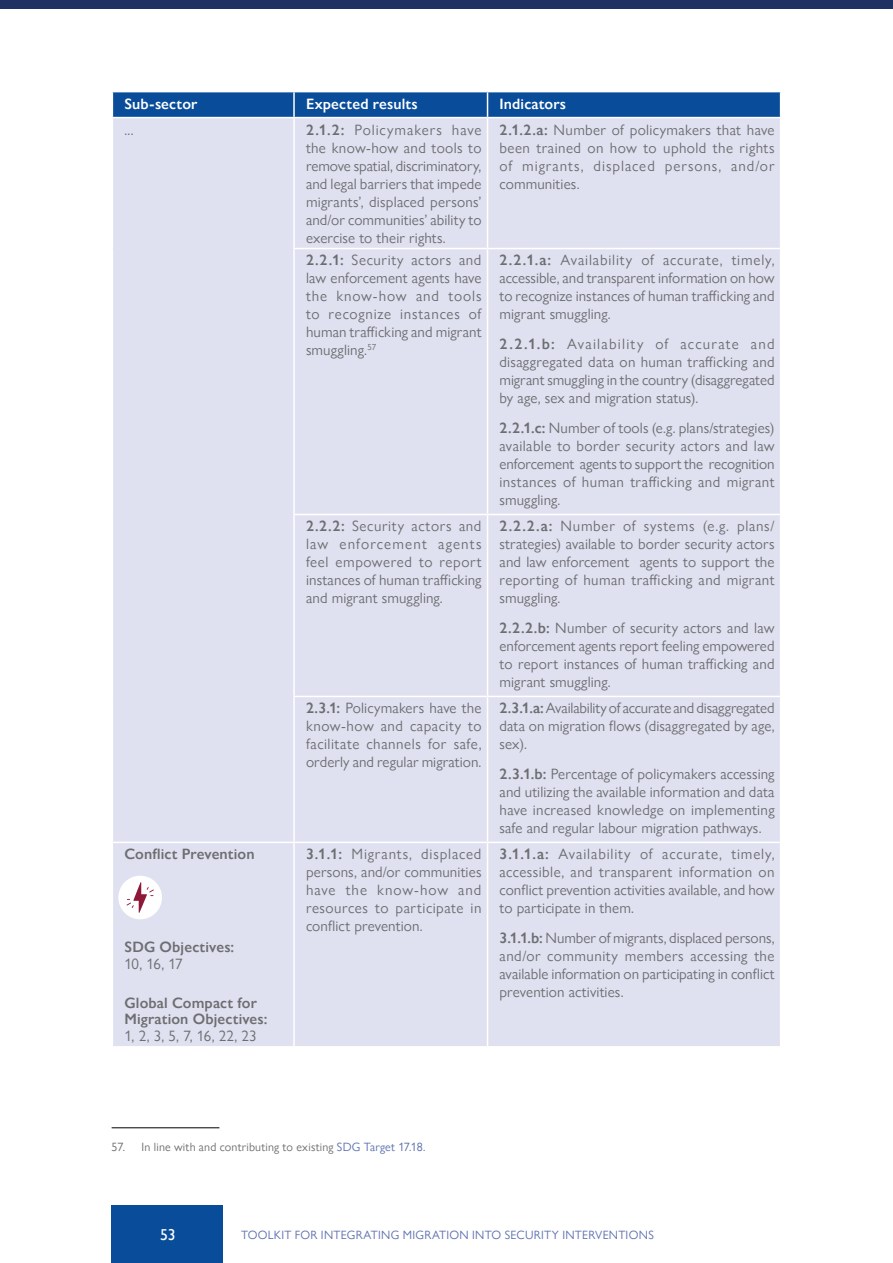
<style>
.page{position:relative;width:893px;height:1263px;background:#fff}
.page>*{position:absolute;margin:0;border:0;box-sizing:border-box;transform-origin:0 0}
.t1{font:500 15.75px "Gill Sans Nova";color:#fff}
.t2{font:15px/18px "Gill Sans Nova";letter-spacing:.01em;color:#6d6e71;text-align:justify}
.t3{font:600 15px/16.5px "Gill Sans Nova";letter-spacing:.01em;color:#6d6e71}
.t4{font:600 15px "Gill Sans Nova";letter-spacing:.01em;color:#fff}
.t5{font:12px "Gill Sans Nova";letter-spacing:.03em;color:#5c70b0}
.t6{font:12px "Gill Sans Nova";letter-spacing:.015em;color:#6d6e71}
.s1{font-weight:600}
.s2{color:#5c70b0}
</style>
<div class="page">
<div style="left:0;top:0;width:893px;height:9px;background:#1f3262"></div>
<div style="left:113px;top:118px;width:667px;height:928px;background:#e0e1f0"></div>
<svg style="left:112px;top:92px;width:669px;height:25px;background:#0f519d"></svg>
<hr style="left:293px;top:118px;width:2px;height:130px;background:#fff">
<hr style="left:487px;top:118px;width:1px;height:130px;background:#fff">
<hr style="left:293px;top:248px;width:195px;height:1px;background:#fff">
<hr style="left:293px;top:249px;width:2px;height:265px;background:#fff">
<hr style="left:488px;top:248px;width:293px;height:1px;background:#fff">
<hr style="left:487px;top:249px;width:1px;height:265px;background:#fff">
<hr style="left:293px;top:514px;width:195px;height:1px;background:#fff">
<hr style="left:293px;top:515px;width:2px;height:181px;background:#fff">
<hr style="left:488px;top:514px;width:293px;height:1px;background:#fff">
<hr style="left:487px;top:515px;width:1px;height:181px;background:#fff">
<hr style="left:293px;top:696px;width:195px;height:1px;background:#fff">
<hr style="left:293px;top:697px;width:2px;height:145px;background:#fff">
<hr style="left:488px;top:696px;width:293px;height:1px;background:#fff">
<hr style="left:487px;top:697px;width:1px;height:145px;background:#fff">
<hr style="left:112px;top:842px;width:182px;height:1px;background:#fff">
<hr style="left:294px;top:842px;width:194px;height:1px;background:#fff">
<hr style="left:293px;top:843px;width:2px;height:203px;background:#fff">
<hr style="left:488px;top:842px;width:293px;height:1px;background:#fff">
<hr style="left:487px;top:843px;width:1px;height:203px;background:#fff">
<div style="left:118px;top:876px;width:44px;height:43px;background:#fff;border-radius:50%"></div>
<svg style="left:126px;top:882px;width:28px;height:31px"></svg>
<hr style="left:112px;top:1127px;width:107px;height:1px;background:#000">
<div style="left:112px;top:1205px;width:111px;height:58px;background:#084c9a"></div>
<p class="t4" style="left:124px;top:94px;width:75px">Sub-sector</p>
<p class="t4" style="left:306px;top:94px;width:113px">Expected results</p>
<p class="t4" style="left:499px;top:94px;width:68px">Indicators</p>
<p class="t2" style="left:124px;top:120px;width:11px">...</p>
<p class="t2" style="left:306px;top:120px;width:177px"><span class="s1">2.1.2:</span> Policymakers have the know-how and tools to remove spatial, discriminatory, and legal barriers that impede migrants’, displaced persons’ and/or communities’ ability to exercise to their rights.</p>
<p class="t2" style="left:499px;top:120px;width:277px"><span class="s1">2.1.2.a:</span> Number of policymakers that have been trained on how to uphold the rights of migrants, displaced persons, and/or communities.</p>
<p class="t2" style="left:306px;top:251px;width:177px"><span class="s1">2.2.1:</span> Security actors and law enforcement agents have the know-how and tools to recognize instances of human trafficking and migrant smuggling.<sup>57</sup></p>
<p class="t2" style="left:500px;top:251px;width:277px"><span class="s1">2.2.1.a:</span> Availability of accurate, timely, accessible, and transparent information on how to recognize instances of human trafficking and migrant smuggling.</p>
<p class="t2" style="left:500px;top:335px;width:277px"><span class="s1">2.2.1.b:</span> Availability of accurate and disaggregated data on human trafficking and migrant smuggling in the country (disaggregated by age, sex and migration status).</p>
<p class="t2" style="left:500px;top:419px;width:277px"><span class="s1">2.2.1.c:</span> Number of tools (e.g. plans/strategies) available to border security actors and law enforcement agents to support the recognition instances of human trafficking and migrant smuggling.</p>
<p class="t3" style="left:124px;top:846px;width:132px">Conflict Prevention</p>
<p class="t3" style="left:124px;top:939px;width:111px">SDG Objectives:</p>
<p class="t2" style="left:124px;top:954px;width:60px">10, 16, 17</p>
<p class="t3" style="left:124px;top:994px;width:145px">Global Compact for<br>Migration Objectives:</p>
<p class="t2" style="left:124px;top:1026px;width:134px">1, 2, 3, 5, 7, 16, 22, 23</p>
<p class="t2" style="left:306px;top:517px;width:177px"><span class="s1">2.2.2:</span> Security actors and law enforcement agents feel empowered to report instances of human trafficking and migrant smuggling.</p>
<p class="t2" style="left:500px;top:517px;width:277px"><span class="s1">2.2.2.a:</span> Number of systems (e.g. plans/ strategies) available to border security actors and law enforcement agents to support the reporting of human trafficking and migrant smuggling.</p>
<p class="t2" style="left:500px;top:619px;width:277px"><span class="s1">2.2.2.b:</span> Number of security actors and law enforcement agents report feeling empowered to report instances of human trafficking and migrant smuggling.</p>
<p class="t2" style="left:306px;top:699px;width:177px"><span class="s1">2.3.1:</span> Policymakers have the know-how and capacity to facilitate channels for safe, orderly and regular migration.</p>
<p class="t2" style="left:500px;top:699px;width:277px"><span class="s1">2.3.1.a:</span> Availability of accurate and disaggregated data on migration flows (disaggregated by age, sex).</p>
<p class="t2" style="left:500px;top:765px;width:277px"><span class="s1">2.3.1.b:</span> Percentage of policymakers accessing and utilizing the available information and data have increased knowledge on implementing safe and regular labour migration pathways.</p>
<p class="t2" style="left:306px;top:845px;width:177px"><span class="s1">3.1.1:</span> Migrants, displaced persons, and/or communities have the know-how and resources to participate in conflict prevention.</p>
<p class="t2" style="left:499px;top:845px;width:277px"><span class="s1">3.1.1.a:</span> Availability of accurate, timely, accessible, and transparent information on conflict prevention activities available, and how to participate in them.</p>
<p class="t2" style="left:499px;top:929px;width:277px"><span class="s1">3.1.1.b:</span> Number of migrants, displaced persons, and/or community members accessing the available information on participating in conflict prevention activities.</p>
<p class="t6" style="left:112px;top:1140px;width:315px">57. In line with and contributing to existing <span class="s2">SDG Target 17.18.</span></p>
<p class="t1" style="left:160px;top:1225px;width:17px">53</p>
<p class="t5" style="left:241px;top:1227px;width:16px">Toolkit</p>
<p class="t5" style="left:295px;top:1227px;width:9px">for</p>
<p class="t5" style="left:321px;top:1227px;width:12px">Integrating</p>
<p class="t5" style="left:403px;top:1227px;width:18px">Migration</p>
<p class="t5" style="left:472px;top:1227px;width:8px">into</p>
<p class="t5" style="left:505px;top:1227px;width:14px">Security</p>
<p class="t5" style="left:562px;top:1227px;width:12px">Interventions</p>
</div>
